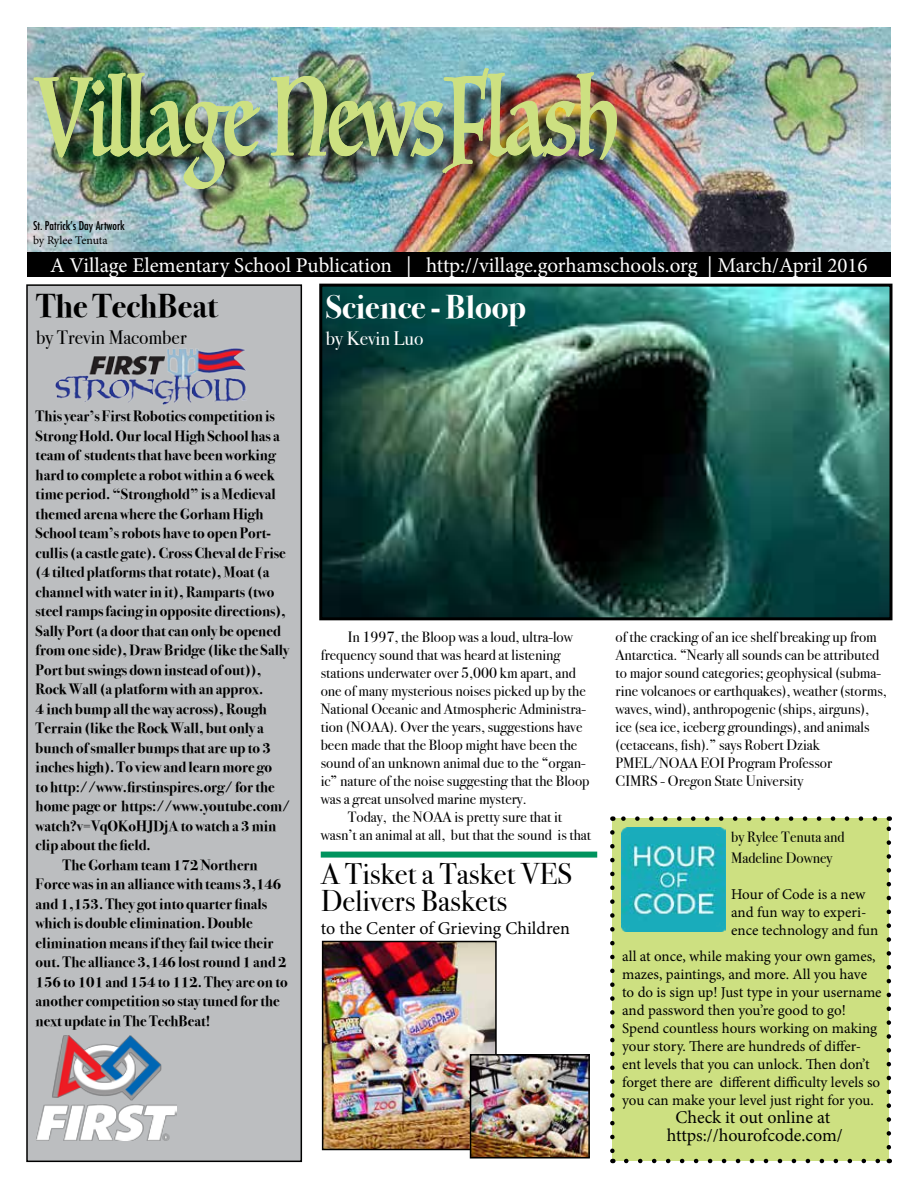
<style>
.page{position:relative;width:918px;height:1188px;background:#fff}
.page>*{position:absolute;margin:0;border:0;box-sizing:border-box;transform-origin:0 0}
.t1{font:700 33px "Bodoni Svty Two ITCTT";color:#fff}
.t2{font:700 33px "Bodoni Svty Two ITCTT";color:#000}
.t3{font:30px/27px "Bodoni Svty Two ITCTT";color:#000}
.t4{font:21px "Minion Pro";letter-spacing:-.005em;color:#fff}
.t5{font:19.5px "Bodoni Svty Two ITCTT";color:#000}
.t6{font:19.5px "Bodoni Svty Two ITCTT";color:#fff}
.t7{font:18px/18px "Minion Pro";color:#000;text-align:center}
.t8{font:700 15px "Bodoni Svty Two ITCTT";color:#000}
.t9{font:15px/18px "Bodoni Svty Two ITCTT";color:#000}
.t10{font:15px/18px "Minion Pro";letter-spacing:-.005em;color:#000}
.t11{font:500 condensed 11.85px "Futura";color:#000}
.t12{font:11.85px "Minion Pro";letter-spacing:-.005em;color:#000}
</style>
<div class="page">
<div style="left:612px;top:819px;width:277px;height:342px;background:#cde081"></div>
<svg style="left:626px;top:1159px;width:254px;height:4px"></svg>
<svg style="left:619px;top:816px;width:256px;height:5px"></svg>
<svg style="left:610px;top:832px;width:5px;height:331px"></svg>
<svg style="left:887px;top:816px;width:4px;height:331px"></svg>
<img style="left:323px;top:288px;width:565px;height:328px">
<div style="left:319px;top:284px;width:573px;height:336px;border:3px solid #000"></div>
<div style="left:27px;top:285px;width:274px;height:876px;background:#bcbec0"></div>
<div style="left:26px;top:284px;width:276px;height:878px;border:2px solid #000"></div>
<img style="left:37px;top:1036px;width:140px;height:105px">
<img style="left:55px;top:348px;width:191px;height:57px">
<img style="left:27px;top:27px;width:864px;height:225px">
<div style="left:40px;top:75px;width:599px;height:136px;background:#000;opacity:.75"></div>
<img style="left:35px;top:68px;width:582px;height:121px">
<div style="left:27px;top:252px;width:864px;height:25px;background:#000"></div>
<img style="left:622px;top:827px;width:103px;height:104px">
<img style="left:325px;top:944px;width:169px;height:203px">
<div style="left:322px;top:941px;width:175px;height:209px;border:2px solid #000"></div>
<div style="left:321px;top:852px;width:276px;height:6px;background:#00945e"></div>
<img style="left:473px;top:1057px;width:114px;height:99px">
<div style="left:470px;top:1054px;width:120px;height:105px;border:2px solid #000"></div>
<p class="t11" style="left:33px;top:218px;width:93px">St. Patrick’s Day Artwork</p>
<p class="t12" style="left:33px;top:232px;width:76px">by Rylee Tenuta</p>
<h3 class="t4" style="left:50px;top:251px;width:819px">A Village Elementary School Publication | http://village.gorhamschools.org | March/April 2016</h3>
<h1 class="t2" style="left:36px;top:278px;width:183px">The TechBeat</h1>
<h3 class="t5" style="left:36px;top:321px;width:152px">by Trevin Macomber</h3>
<p class="t8" style="left:36px;top:404px;width:241px">This year’s First Robotics competition is</p>
<p class="t8" style="left:36px;top:423px;width:246px">Strong Hold. Our local High School has a</p>
<p class="t8" style="left:36px;top:443px;width:241px">team of students that have been working</p>
<p class="t8" style="left:36px;top:462px;width:240px">hard to complete a robot within a 6 week</p>
<p class="t8" style="left:36px;top:482px;width:242px">time period. “Stronghold” is a Medieval</p>
<p class="t8" style="left:36px;top:501px;width:229px">themed arena where the Gorham High</p>
<p class="t8" style="left:36px;top:521px;width:237px">School team’s robots have to open Port-</p>
<p class="t8" style="left:36px;top:540px;width:252px">cullis (a castle gate). Cross Cheval de Frise</p>
<p class="t8" style="left:36px;top:560px;width:235px">(4 tilted platforms that rotate), Moat (a</p>
<p class="t8" style="left:36px;top:579px;width:240px">channel with water in it), Ramparts (two</p>
<p class="t8" style="left:36px;top:599px;width:252px">steel ramps facing in opposite directions),</p>
<p class="t8" style="left:36px;top:618px;width:247px">Sally Port (a door that can only be opened</p>
<p class="t8" style="left:36px;top:638px;width:255px">from one side), Draw Bridge (like the Sally</p>
<p class="t8" style="left:36px;top:657px;width:227px">Port but swings down instead of out)),</p>
<p class="t8" style="left:36px;top:677px;width:229px">Rock Wall (a platform with an approx.</p>
<p class="t8" style="left:36px;top:696px;width:233px">4 inch bump all the way across), Rough</p>
<p class="t8" style="left:36px;top:716px;width:230px">Terrain (like the Rock Wall, but only a</p>
<p class="t8" style="left:36px;top:735px;width:237px">bunch of smaller bumps that are up to 3</p>
<p class="t8" style="left:36px;top:755px;width:238px">inches high). To view and learn more go</p>
<p class="t8" style="left:36px;top:774px;width:241px">to http://www.firstinspires.org/ for the</p>
<p class="t8" style="left:36px;top:794px;width:256px">home page or https://www.youtube.com/</p>
<p class="t8" style="left:36px;top:813px;width:242px">watch?v=VqOKoHJDjA to watch a 3 min</p>
<p class="t8" style="left:36px;top:833px;width:117px">clip about the field.</p>
<p class="t8" style="left:63px;top:852px;width:197px">The Gorham team 172 Northern</p>
<p class="t8" style="left:36px;top:872px;width:247px">Force was in an alliance with teams 3,146</p>
<p class="t8" style="left:36px;top:891px;width:233px">and 1,153. They got into quarter finals</p>
<p class="t8" style="left:36px;top:911px;width:219px">which is double elimination. Double</p>
<p class="t8" style="left:36px;top:930px;width:239px">elimination means if they fail twice their</p>
<p class="t8" style="left:36px;top:950px;width:252px">out. The alliance 3,146 lost round 1 and 2</p>
<p class="t8" style="left:36px;top:969px;width:254px">156 to 101 and 154 to 112. They are on to</p>
<p class="t8" style="left:36px;top:989px;width:246px">another competition so stay tuned for the</p>
<p class="t8" style="left:36px;top:1008px;width:176px">next update in The TechBeat!</p>
<h1 class="t1" style="left:326px;top:280px;width:202px">Science - Bloop</h1>
<h3 class="t6" style="left:326px;top:323px;width:99px">by Kevin Luo</h3>
<p class="t9" style="left:348px;top:626px;width:226px">In 1997, the Bloop was a loud, ultra-low</p>
<p class="t9" style="left:321px;top:644px;width:241px">frequency sound that was heard at listening</p>
<p class="t9" style="left:321px;top:662px;width:257px">stations underwater over 5,000 km apart, and</p>
<p class="t9" style="left:321px;top:680px;width:267px">one of many mysterious noises picked up by the</p>
<p class="t9" style="left:321px;top:698px;width:267px">National Oceanic and Atmospheric Administra-</p>
<p class="t9" style="left:321px;top:716px;width:263px">tion (NOAA). Over the years, suggestions have</p>
<p class="t9" style="left:321px;top:734px;width:258px">been made that the Bloop might have been the</p>
<p class="t9" style="left:321px;top:752px;width:266px">sound of an unknown animal due to the “organ-</p>
<p class="t9" style="left:321px;top:770px;width:270px">ic” nature of the noise suggesting that the Bloop</p>
<p class="t9" style="left:321px;top:788px;width:207px">was a great unsolved marine mystery.</p>
<p class="t9" style="left:348px;top:806px;width:216px">Today, the NOAA is pretty sure that it</p>
<p class="t9" style="left:321px;top:824px;width:272px">wasn’t an animal at all, but that the sound is that</p>
<h2 class="t3" style="left:321px;top:858px;width:252px">A Tisket a Tasket VES<br>Delivers Baskets</h2>
<p class="t7" style="left:321px;top:920px;width:251px">to the Center of Grieving Children</p>
<p class="t9" style="left:616px;top:626px;width:273px">of the cracking of an ice shelf breaking up from Antarctica. “Nearly all sounds can be attributed to major sound categories; geophysical (subma&shy;rine volcanoes or earthquakes), weather (storms, waves, wind), anthropogenic (ships, airguns), ice (sea ice, iceberg groundings), and animals (cetaceans, fish).” says Robert Dziak PMEL/NOAA EOI Program Professor<br>CIMRS - Oregon State University</p>
<p class="t9" style="left:731px;top:825px;width:115px;line-height:21px">by Rylee Tenuta and<br>Madeline Downey</p>
<p class="t10" style="left:731px;top:885px;width:149px">Hour of Code is a new and fun way to experi&shy;ence technology and fun</p>
<p class="t10" style="left:622px;top:948px;width:261px">all at once, while making your own games, mazes, paintings, and more. All you have to do is sign up! Just type in your username and password then you’re good to go!<br>Spend countless hours working on making your story. There are hundreds of differ&shy;ent levels that you can unlock. Then don’t forget there are different difficulty levels so you can make your level just right for you.</p>
<p class="t7" style="left:667px;top:1109px;width:177px">Check it out online at https://hourofcode.com/</p>
</div>
